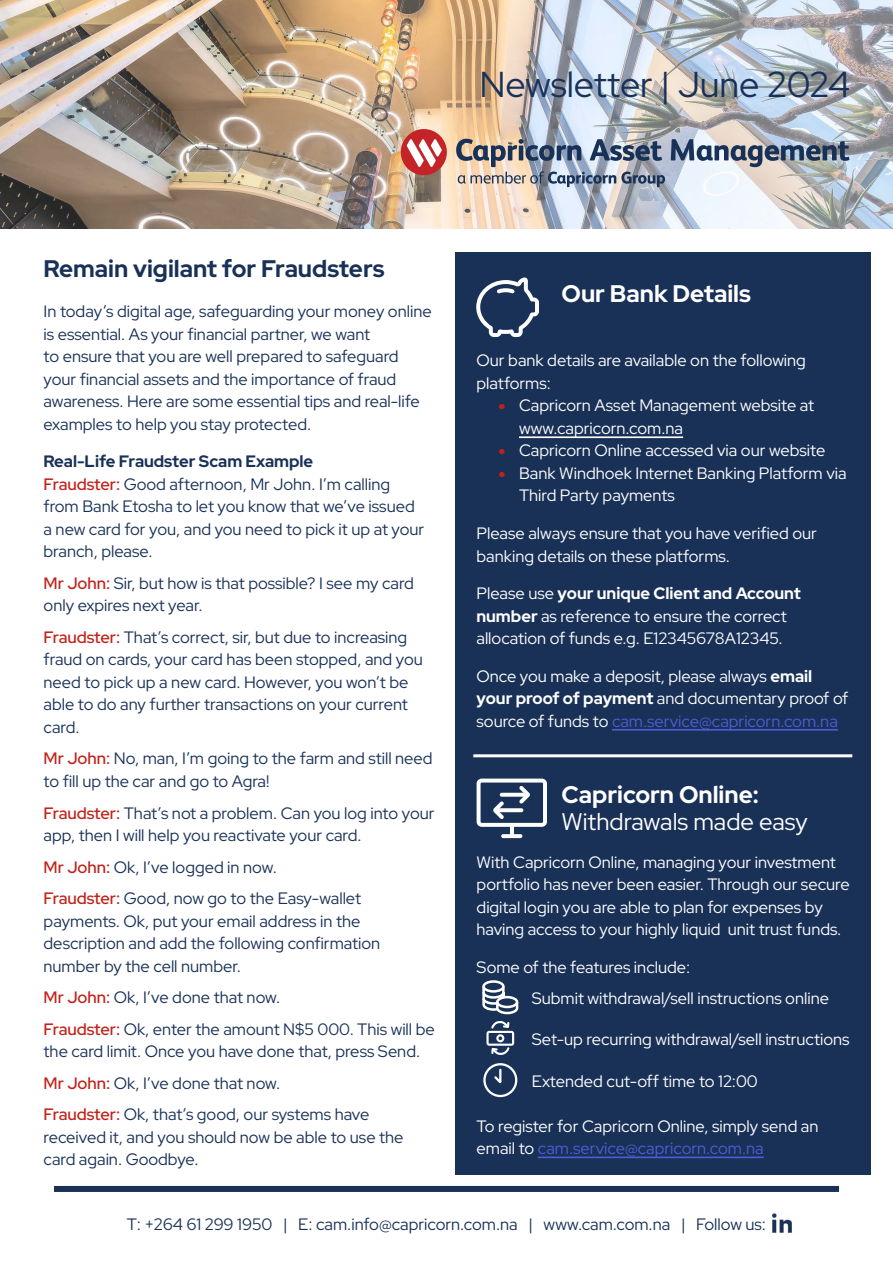
<style>
.page{position:relative;width:893px;height:1263px;background:#fff}
.page>*{position:absolute;margin:0;border:0;box-sizing:border-box;transform-origin:0 0}
.t1{font:36px "Red Hat Display";color:#193157}
.t2{font:700 24px "Red Hat Display";color:#fff}
.t3{font:700 24px "Red Hat Display";color:#193157}
.t4{font:24px "Red Hat Display";color:#fff}
.t5{font:16.5px/22.5px "Red Hat Display";color:#193157}
.t6{font:16.5px/22.5px "Red Hat Display";color:#fff}
.s1{font-weight:700}
.s2{font-weight:500;color:#c4211a}
.s3{font-family:"FS Albert";font-weight:300;color:#c4211a}
.s4{color:#4f5cd6}
</style>
<div class="page">
<img style="left:0;top:0;width:893px;height:229px">
<svg style="left:456px;top:139px;width:209px;height:48px;background:#999ca6"></svg>
<svg style="left:671px;top:139px;width:178px;height:28px;background:#8a94a4"></svg>
<svg style="left:401px;top:129px;width:46px;height:46px"></svg>
<div style="left:455px;top:252px;width:416px;height:923px;background:#193157"></div>
<div style="left:54px;top:1186px;width:785px;height:6px;background:#193157"></div>
<img style="left:772px;top:1213px;width:20px;height:20px">
<hr style="left:519px;top:436px;width:164px;height:2px;background:#fff">
<hr style="left:612px;top:729px;width:226px;height:2px;background:#4f5cd6">
<svg style="left:476px;top:277px;width:63px;height:60px"></svg>
<hr style="left:473px;top:754px;width:379px;height:3px;background:#fff">
<hr style="left:538px;top:1156px;width:226px;height:2px;background:#4f5cd6">
<svg style="left:501px;top:834px;width:21px;height:4px"></svg>
<hr style="left:510px;top:825px;width:4px;height:11px;background:#fff">
<svg style="left:477px;top:778px;width:70px;height:49px"></svg>
<svg style="left:482px;top:980px;width:36px;height:34px"></svg>
<svg style="left:486px;top:1021px;width:28px;height:34px"></svg>
<svg style="left:483px;top:1063px;width:34px;height:34px"></svg>
<h1 class="t1" style="left:479px;top:61px;width:373px">Newsletter | June 2024</h1>
<h2 class="t3" style="left:44px;top:253px;width:343px">Remain vigilant for Fraudsters</h2>
<p class="t5" style="left:44px;top:300px;width:390px">In today’s digital age, safeguarding your money online is essential. As your financial partner, we want<br>to ensure that you are well prepared to safeguard your financial assets and the importance of fraud awareness. Here are some essential tips and real-life examples to help you stay protected.</p>
<p class="t5" style="left:44px;top:450px;width:382px"><span class="s1">Real-Life Fraudster Scam Example<br></span><span class="s2">Fraudster:</span> Good afternoon, Mr John. I’m calling from Bank Etosha to let you know that we’ve issued a new card for you, and you need to pick it up at your branch, please.</p>
<p class="t5" style="left:44px;top:571px;width:372px"><span class="s2">Mr John:</span> Sir, but how is that possible? I see my card only expires next year.</p>
<p class="t5" style="left:44px;top:625px;width:381px"><span class="s2">Fraudster:</span> That’s correct, sir, but due to increasing fraud on cards, your card has been stopped, and you need to pick up a new card. However, you won’t be able to do any further transactions on your current card.</p>
<p class="t5" style="left:44px;top:747px;width:391px"><span class="s2">Mr John:</span> No, man, I’m going to the farm and still need to fill up the car and go to Agra!</p>
<p class="t5" style="left:44px;top:801px;width:392px"><span class="s2">Fraudster:</span> That’s not a problem. Can you log into your app, then I will help you reactivate your card.</p>
<p class="t5" style="left:44px;top:850px;width:319px;line-height:31.5px"><span class="s2">Mr John:</span> Ok, I’ve logged in now.<br><span class="s2">Fraudster:</span> Good, now go to the Easy-wallet</p>
<p class="t5" style="left:44px;top:909px;width:338px">payments. Ok, put your email address in the description and add the following confirmation number by the cell number.</p>
<p class="t5" style="left:44px;top:981px;width:393px;line-height:31.5px"><span class="s2">Mr John:</span> Ok, I’ve done that now.<br><span class="s2">Fraudster:</span> Ok, enter the amount N$5 000. This will be</p>
<p class="t5" style="left:44px;top:1035px;width:378px;line-height:31.5px">the card limit. Once you have done that, press Send.<br><span class="s2">Mr John:</span> Ok, I’ve done that now.<br><span class="s2">Fraudster:</span> Ok, that’s good, our systems have</p>
<p class="t5" style="left:44px;top:1125px;width:361px">received it, and you should now be able to use the card again. Goodbye.</p>
<h2 class="t2" style="left:562px;top:278px;width:191px">Our Bank Details</h2>
<p class="t6" style="left:476px;top:349px;width:331px">Our bank details are available on the following platforms:</p>
<p class="t6" style="left:519px;top:394px;width:297px;text-indent:-21px"><span class="s3">•</span> Capricorn Asset Management website at www.capricorn.com.na</p>
<p class="t6" style="left:498px;top:439px;width:329px"><span class="s3">•</span> Capricorn Online accessed via our website</p>
<p class="t6" style="left:519px;top:462px;width:329px;text-indent:-21px"><span class="s3">•</span> Bank Windhoek Internet Banking Platform via<br>Third Party payments</p>
<p class="t6" style="left:476px;top:522px;width:342px">Please always ensure that you have verified our banking details on these platforms.</p>
<p class="t6" style="left:476px;top:582px;width:326px">Please use <span class="s1">your unique Client and Account number</span> as reference to ensure the correct allocation of funds e.g. E12345678A12345.</p>
<p class="t6" style="left:476px;top:664px;width:373px">Once you make a deposit, please always <span class="s1">email your proof of payment</span> and documentary proof of source of funds to <span class="s4">cam.service@capricorn.com.na</span></p>
<h2 class="t2" style="left:562px;top:779px;width:199px">Capricorn Online:</h2>
<h2 class="t4" style="left:562px;top:806px;width:247px">Withdrawals made easy</h2>
<p class="t6" style="left:477px;top:850px;width:375px">With Capricorn Online, managing your investment portfolio has never been easier. Through our secure digital login you are able to plan for expenses by having access to your highly liquid unit trust funds.</p>
<p class="t6" style="left:532px;top:951px;width:299px;line-height:31.5px;text-indent:-55px">Some of the features include:<br>Submit withdrawal/sell instructions online</p>
<p class="t6" style="left:532px;top:1027px;width:319px">Set-up recurring withdrawal/sell instructions</p>
<p class="t6" style="left:532px;top:1069px;width:228px">Extended cut-off time to 12:00</p>
<p class="t6" style="left:477px;top:1114px;width:343px">To register for Capricorn Online, simply send an email to <span class="s4">cam.service@capricorn.com.na</span></p>
<p class="t5" style="left:127px;top:1213px;width:641px">T: +264 61 299 1950 | E: cam.info@capricorn.com.na | www.cam.com.na | Follow us:</p>
</div>
